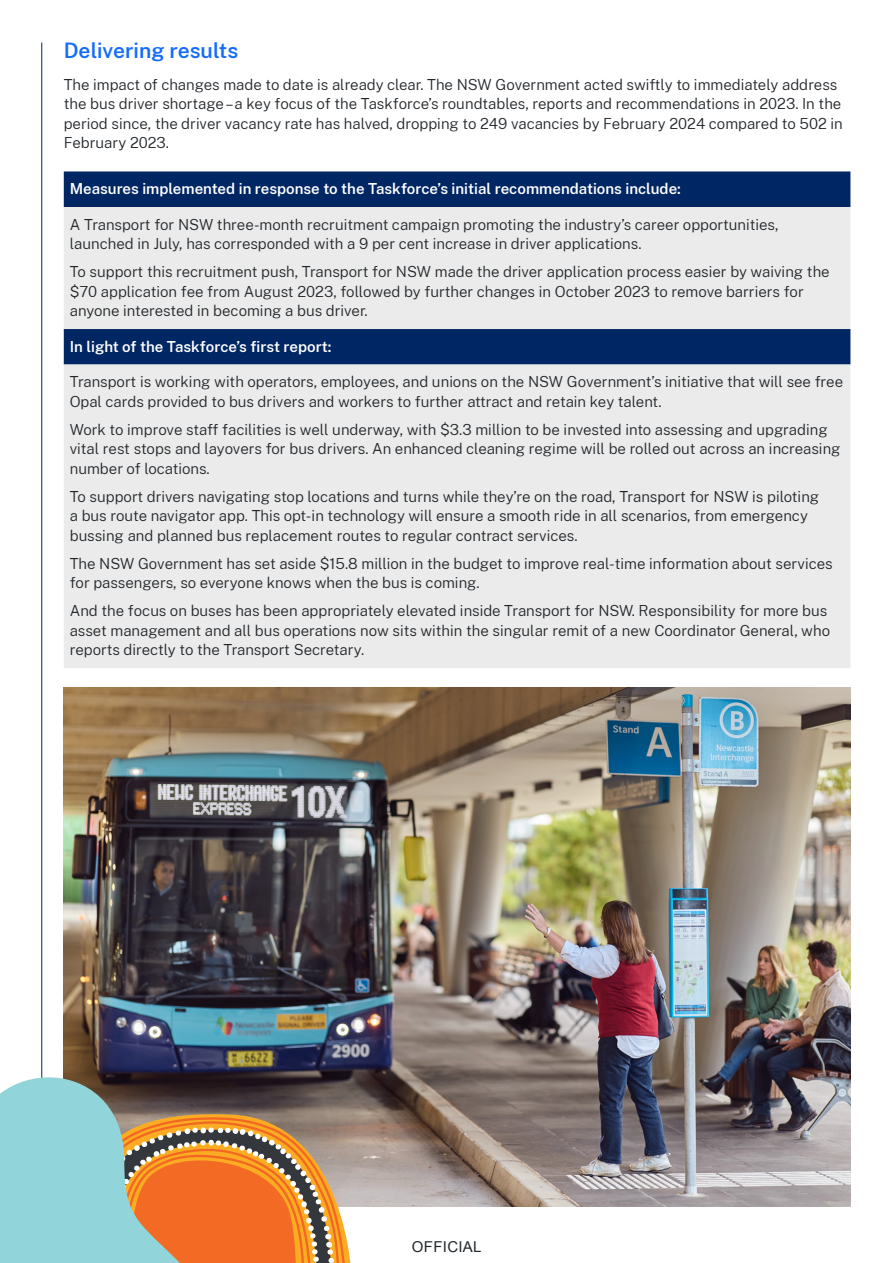
<style>
.page{position:relative;width:893px;height:1263px;background:#fff}
.page>*{position:absolute;margin:0;border:0;box-sizing:border-box;transform-origin:0 0}
.t1{font:600 21px "Public Sans NSW";color:#146cfd}
.P1{font:300 15px/19.5px "Public Sans NSW";color:#22272b}
.P1-2{font:600 15px "Public Sans NSW";color:#fff}
.t2{font:15px "Arial";letter-spacing:.02em;color:#22272b}
</style>
<div class="page">
<hr style="left:41px;top:43px;width:1px;height:1176px;background:#002664">
<div style="left:64px;top:171px;width:786px;height:36px;background:#002664"></div>
<svg style="left:64px;top:207px;width:786px;height:461px;background:#d9dbe0"></svg>
<img style="left:64px;top:687px;width:786px;height:520px">
<svg style="left:0;top:1075px;width:352px;height:188px;background:#a69478"></svg>
<h3 class="t1" style="left:64px;top:34px;width:176px">Delivering results</h3>
<p class="P1" style="left:64px;top:74px;width:781px">The impact of changes made to date is already clear. The NSW Government acted swiftly to immediately address the bus driver shortage – a key focus of the Taskforce’s roundtables, reports and recommendations in 2023. In the period since, the driver vacancy rate has halved, dropping to 249 vacancies by February 2024 compared to 502 in February 2023.</p>
<p class="P1-2" style="left:70px;top:178px;width:613px">Measures implemented in response to the Taskforce’s initial recommendations include:</p>
<p class="P1" style="left:70px;top:214px;width:710px">A Transport for NSW three-month recruitment campaign promoting the industry’s career opportunities, launched in July, has corresponded with a 9 per cent increase in driver applications.</p>
<p class="P1" style="left:70px;top:261px;width:761px">To support this recruitment push, Transport for NSW made the driver application process easier by waiving the $70 application fee from August 2023, followed by further changes in October 2023 to remove barriers for anyone interested in becoming a bus driver.</p>
<p class="P1-2" style="left:70px;top:335px;width:263px">In light of the Taskforce’s first report:</p>
<p class="P1" style="left:70px;top:371px;width:775px">Transport is working with operators, employees, and unions on the NSW Government’s initiative that will see free<br>Opal cards provided to bus drivers and workers to further attract and retain key talent.</p>
<p class="P1" style="left:70px;top:419px;width:772px">Work to improve staff facilities is well underway, with $3.3 million to be invested into assessing and upgrading vital rest stops and layovers for bus drivers. An enhanced cleaning regime will be rolled out across an increasing number of locations.</p>
<p class="P1" style="left:70px;top:486px;width:751px">To support drivers navigating stop locations and turns while they’re on the road, Transport for NSW is piloting a bus route navigator app. This opt-in technology will ensure a smooth ride in all scenarios, from emergency bussing and planned bus replacement routes to regular contract services.</p>
<p class="P1" style="left:70px;top:553px;width:764px">The NSW Government has set aside $15.8 million in the budget to improve real-time information about services for passengers, so everyone knows when the bus is coming.</p>
<p class="P1" style="left:70px;top:600px;width:762px">And the focus on buses has been appropriately elevated inside Transport for NSW. Responsibility for more bus asset management and all bus operations now sits within the singular remit of a new Coordinator General, who reports directly to the Transport Secretary.</p>
<p class="t2" style="left:412px;top:1237px;width:71px">OFFICIAL</p>
</div>
